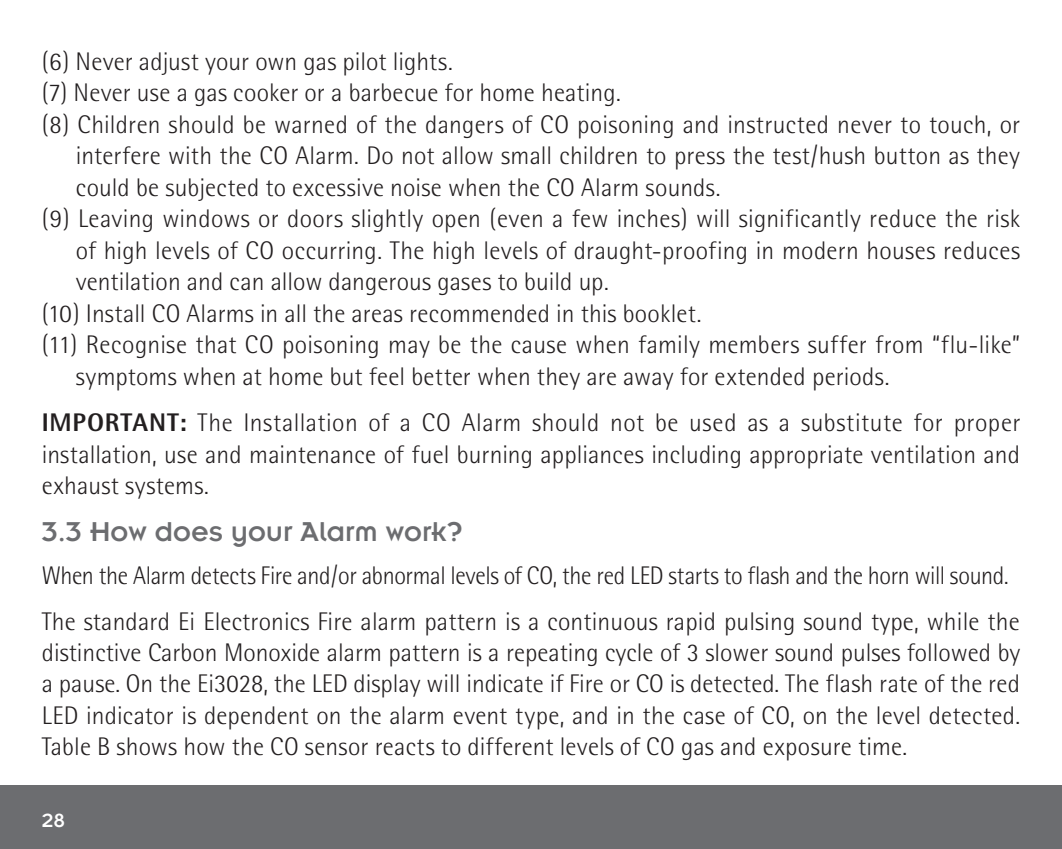
<style>
.page{position:relative;width:1062px;height:849px;background:#fff}
.page>*{position:absolute;margin:0;border:0;box-sizing:border-box;transform-origin:0 0}
.Body_Text{font:30px "Insignia LT Std";color:#6c6d70}
.Body_Text-2{font:300 25.5px/31.5px "Rotis Semi Sans";letter-spacing:.005em;color:#231f20;text-align:justify}
.Body_Text-3{font:300 25.5px "Rotis Semi Sans";letter-spacing:-.015em;color:#231f20;scale:.94 1}
.t1{font:21px "Insignia LT Std";color:#fff}
.s1{font-weight:800}
</style>
<div class="page">
<div style="left:0;top:785px;width:1061px;height:64px;background:#6c6d70"></div>
<p class="Body_Text-2" style="left:42px;top:45px;width:412px">(6) Never adjust your own gas pilot lights.</p>
<p class="Body_Text-2" style="left:42px;top:77px;width:580px">(7) Never use a gas cooker or a barbecue for home heating.</p>
<p class="Body_Text-2" style="left:76px;top:108px;width:946px;text-indent:-34px">(8) Children should be warned of the dangers of CO poisoning and instructed never to touch, or interfere with the CO Alarm. Do not allow small children to press the test/hush button as they could be subjected to excessive noise when the CO Alarm sounds.</p>
<p class="Body_Text-2" style="left:76px;top:203px;width:946px;text-indent:-34px">(9) Leaving windows or doors slightly open (even a few inches) will significantly reduce the risk of high levels of CO occurring. The high levels of draught-proofing in modern houses reduces ventilation and can allow dangerous gases to build up.</p>
<p class="Body_Text-2" style="left:42px;top:297px;width:661px">(10) Install CO Alarms in all the areas recommended in this booklet.</p>
<p class="Body_Text-2" style="left:76px;top:329px;width:945px;text-indent:-34px">(11) Recognise that CO poisoning may be the cause when family members suffer from “flu-like” symptoms when at home but feel better when they are away for extended periods.</p>
<p class="Body_Text-2" style="left:42px;top:407px;width:980px"><span class="s1">IMPORTANT:</span> The Installation of a CO Alarm should not be used as a substitute for proper installation, use and maintenance of fuel burning appliances including appropriate ventilation and exhaust systems.</p>
<p class="Body_Text" style="left:42px;top:516px;width:423px">3.3 How does your Alarm work?</p>
<p class="Body_Text-3" style="left:42px;top:561px;width:1030px">When the Alarm detects Fire and/or abnormal levels of CO, the red LED starts to flash and the horn will sound.</p>
<p class="Body_Text-2" style="left:42px;top:606px;width:980px">The standard Ei Electronics Fire alarm pattern is a continuous rapid pulsing sound type, while the distinctive Carbon Monoxide alarm pattern is a repeating cycle of 3 slower sound pulses followed by a pause. On the Ei3028, the LED display will indicate if Fire or CO is detected. The flash rate of the red LED indicator is dependent on the alarm event type, and in the case of CO, on the level detected.<br>Table B shows how the CO sensor reacts to different levels of CO gas and exposure time.</p>
<p class="t1" style="left:42px;top:810px;width:25px">28</p>
</div>
